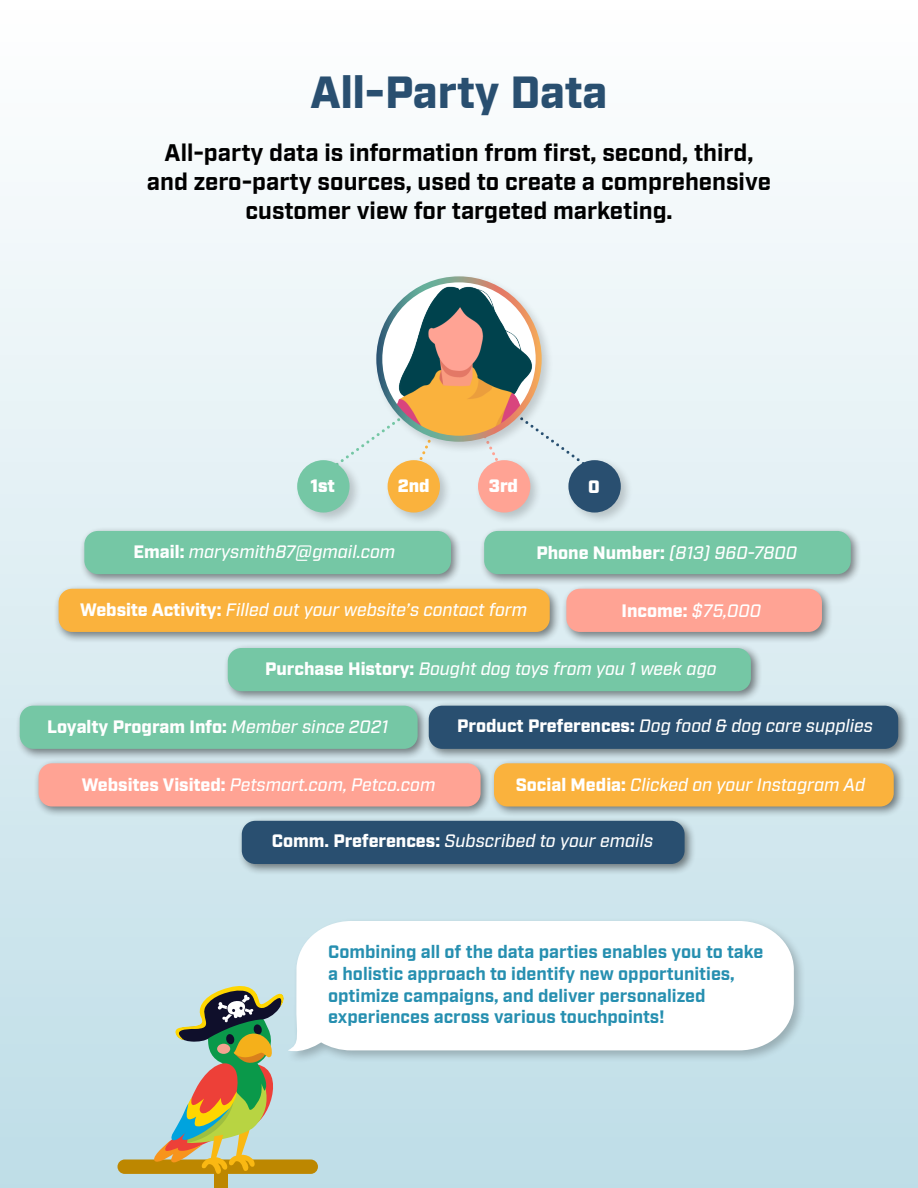
<style>
.page{position:relative;width:918px;height:1188px;background:#fff}
.page>*{position:absolute;margin:0;border:0;box-sizing:border-box;transform-origin:0 0}
.t1{font:900 45px "Industry";color:#294f70}
.t2{font:700 24px/28.8px "Industry";color:#000;text-align:center}
.t3{font:italic 500 18px "Industry";color:#fff}
.t4{font:700 18px/21.6px "Industry";color:#268fb0}
.t5{font:900 18px "Industry";color:#fff}
.t6{font:900 18px "Industry";color:#fff}
.s1{font-weight:900;font-style:normal}
.s2{font-weight:500;font-style:italic}
</style>
<div class="page">
<div style="left:0;top:0;width:918px;height:1188px;background:linear-gradient(to bottom,#fff,#bedde7)"></div>
<div style="left:332px;top:411px;width:112px;height:87px;background:#e7f2f6"></div>
<div style="left:472px;top:410px;width:116px;height:88px;background:#e6f2f6"></div>
<div style="left:294px;top:457px;width:68px;height:68px;background:#000;opacity:.19"></div>
<div style="left:297px;top:460px;width:53px;height:53px;background:#75c7a5;border-radius:50%"></div>
<div style="left:384px;top:457px;width:68px;height:68px;background:#000;opacity:.19"></div>
<div style="left:388px;top:460px;width:52px;height:53px;background:#fab23d;border-radius:50%"></div>
<div style="left:475px;top:457px;width:68px;height:68px;background:#000;opacity:.19"></div>
<div style="left:478px;top:460px;width:52px;height:53px;background:#ffa394;border-radius:50%"></div>
<div style="left:565px;top:457px;width:68px;height:68px;background:#000;opacity:.19"></div>
<div style="left:568px;top:460px;width:53px;height:53px;background:#294f70;border-radius:50%"></div>
<div style="left:53px;top:584px;width:509px;height:60px;background:#000;opacity:.49"></div>
<div style="left:59px;top:589px;width:491px;height:43px;background:#fab23d;border-radius:14px"></div>
<div style="left:79px;top:526px;width:384px;height:60px;background:#000;opacity:.49"></div>
<div style="left:84px;top:531px;width:367px;height:43px;background:#75c7a5;border-radius:14px"></div>
<div style="left:479px;top:526px;width:383px;height:60px;background:#000;opacity:.49"></div>
<div style="left:484px;top:531px;width:367px;height:43px;background:#75c7a5;border-radius:14px"></div>
<div style="left:561px;top:584px;width:272px;height:60px;background:#000;opacity:.49"></div>
<div style="left:566px;top:589px;width:256px;height:43px;background:#ffa394;border-radius:14px"></div>
<div style="left:237px;top:816px;width:459px;height:60px;background:#000;opacity:.49"></div>
<div style="left:242px;top:821px;width:443px;height:43px;background:#294f70;border-radius:14px"></div>
<div style="left:424px;top:700px;width:486px;height:60px;background:#000;opacity:.49"></div>
<div style="left:429px;top:706px;width:469px;height:43px;background:#294f70;border-radius:14px"></div>
<div style="left:33px;top:758px;width:459px;height:60px;background:#000;opacity:.49"></div>
<div style="left:39px;top:763px;width:442px;height:44px;background:#ffa394;border-radius:14px"></div>
<div style="left:489px;top:758px;width:416px;height:60px;background:#000;opacity:.49"></div>
<div style="left:494px;top:763px;width:400px;height:44px;background:#fab23d;border-radius:13px"></div>
<div style="left:15px;top:700px;width:414px;height:60px;background:#000;opacity:.49"></div>
<div style="left:20px;top:706px;width:398px;height:43px;background:#75c7a5;border-radius:13px"></div>
<div style="left:223px;top:643px;width:540px;height:60px;background:#000;opacity:.49"></div>
<div style="left:228px;top:648px;width:523px;height:43px;background:#75c7a5;border-radius:14px"></div>
<div style="left:373px;top:273px;width:182px;height:182px;background:#000;opacity:.17"></div>
<img style="left:379px;top:279px;width:160px;height:160px;border-radius:80px">
<div style="left:376px;top:276px;width:166px;height:166px;border:6px solid #fff;border-radius:50%"></div>
<div style="left:117px;top:1160px;width:201px;height:14px;background:#bd8700;border-radius:7px"></div>
<div style="left:214px;top:1173px;width:13px;height:15px;background:#bd8700"></div>
<div style="left:286px;top:918px;width:521px;height:146px;background:#000;opacity:.23"></div>
<svg style="left:288px;top:921px;width:506px;height:130px"></svg>
<svg style="left:152px;top:981px;width:136px;height:194px;background:#abb18c"></svg>
<h1 class="t1" style="left:311px;top:65px;width:298px">All-Party Data</h1>
<h2 class="t2" style="left:147px;top:140px;width:626px">All-party data is information from first, second, third, and zero-party sources, used to create a comprehensive customer view for targeted marketing.</h2>
<p class="t6" style="left:310px;top:475px;width:26px">1st</p>
<p class="t6" style="left:398px;top:475px;width:33px">2nd</p>
<p class="t6" style="left:489px;top:475px;width:31px">3rd</p>
<p class="t6" style="left:588px;top:476px;width:13px">0</p>
<p class="t3" style="left:134px;top:541px;width:263px"><span class="s1">Email:</span> marysmith87@gmail.com</p>
<p class="t3" style="left:536px;top:542px;width:262px"><span class="s1">Phone Number:</span> (813) 960-7800</p>
<p class="t3" style="left:80px;top:599px;width:448px"><span class="s1">Website Activity:</span> Filled out your website’s contact form</p>
<p class="t5" style="left:622px;top:600px;width:141px">Income: <span class="s2">$75,000</span></p>
<p class="t3" style="left:265px;top:659px;width:453px"><span class="s1">Purchase History:</span> Bought dog toys from you 1 week ago</p>
<p class="t5" style="left:47px;top:716px;width:342px">Loyalty Program Info: <span class="s2">Member since 2021</span></p>
<p class="t3" style="left:457px;top:715px;width:417px"><span class="s1">Product Preferences:</span> Dog food &amp; dog care supplies</p>
<p class="t3" style="left:82px;top:774px;width:355px"><span class="s1">Websites Visited:</span> Petsmart.com, Petco.com</p>
<p class="t3" style="left:516px;top:774px;width:351px"><span class="s1">Social Media:</span> Clicked on your Instagram Ad</p>
<p class="t3" style="left:272px;top:831px;width:383px"><span class="s1">Comm. Preferences:</span> Subscribed to your emails</p>
<p class="t4" style="left:328px;top:942px;width:437px">Combining all of the data parties enables you to take a holistic approach to identify new opportunities, optimize campaigns, and deliver personalized experiences across various touchpoints!</p>
</div>
